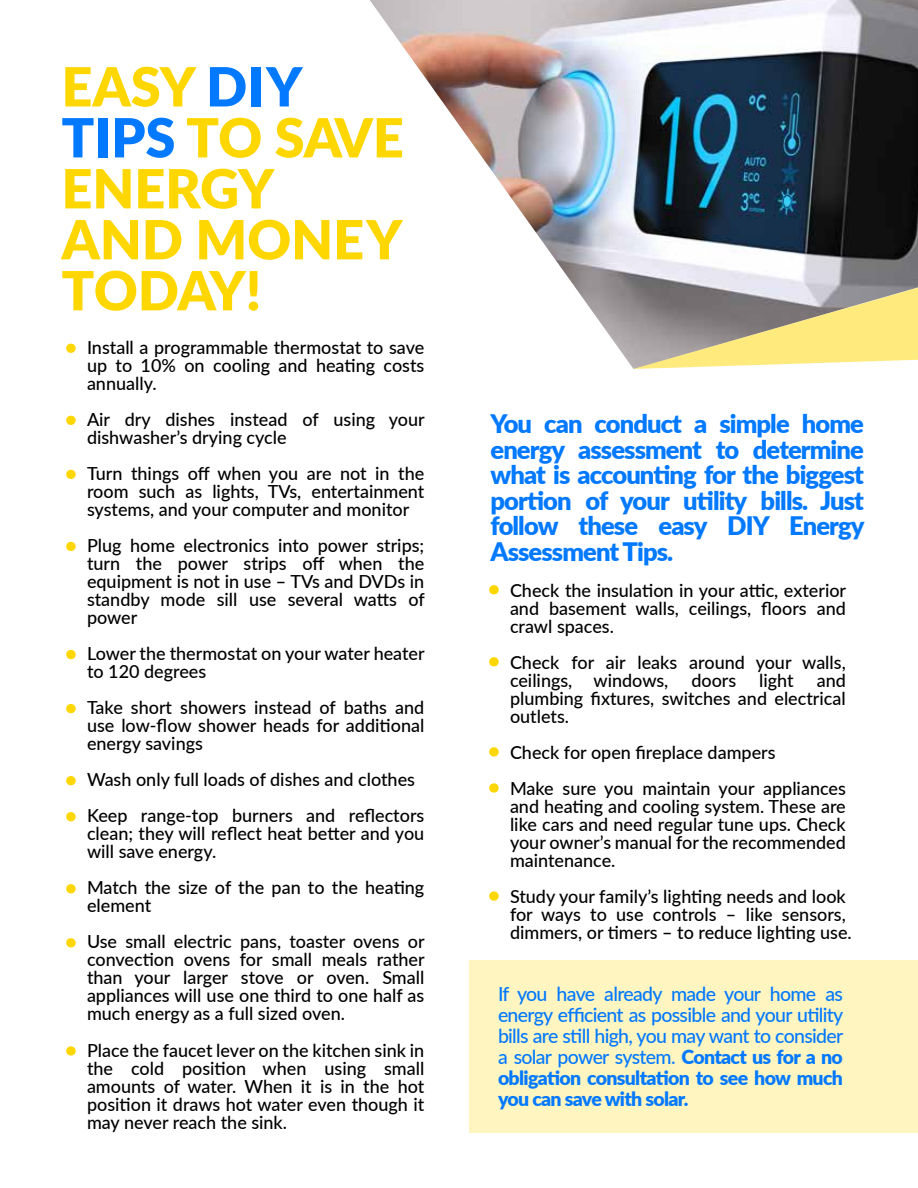
<style>
.page{position:relative;width:918px;height:1188px;background:#fff}
.page>*{position:absolute;margin:0;border:0;box-sizing:border-box;transform-origin:0 0}
.t1{font:900 54px/51px "Lato";color:#ffd700}
.t2{font:900 25.5px/25.5px "Lato";letter-spacing:-.035em;color:#0279ff;text-align:justify}
.t3{font:500 19.5px/21px "Lato";letter-spacing:-.035em;color:#0279ff;text-align:justify}
.t4{font:500 18px/18px "Lato";color:#000;text-align:justify}
.s1{color:#0279ff}
.s2{font-weight:900}
</style>
<div class="page">
<div style="left:470px;top:960px;width:448px;height:172px;background:#fff5c0"></div>
<img style="left:370px;top:0;width:548px;height:368px">
<svg style="left:633px;top:272px;width:285px;height:97px;background:#c5bb96"></svg>
<h1 class="t1" style="left:62px;top:59px;width:344px">EASY <span class="s1">DIY<br>TIPS</span> TO SAVE<br>ENERGY<br>AND MONEY<br>TODAY!</h1>
<h1 class="t1" style="left:64px;top:294px;width:14px;line-height:72px">. .</h1>
<h1 class="t1" style="left:64px;top:421px;width:14px;line-height:72px">. .</h1>
<h1 class="t1" style="left:64px;top:610px;width:14px;line-height:54px">. .</h1>
<h1 class="t1" style="left:64px;top:737px;width:14px">.</h1>
<h1 class="t1" style="left:64px;top:763px;width:14px;line-height:72px">. .</h1>
<h1 class="t1" style="left:64px;top:871px;width:14px;line-height:108.1px">. .</h1>
<p class="t4" style="left:87px;top:337px;width:339px">Install a programmable thermostat to save up to 10% on cooling and heating costs annually.</p>
<p class="t4" style="left:87px;top:410px;width:339px">Air dry dishes instead of using your dishwasher’s drying cycle</p>
<p class="t4" style="left:87px;top:464px;width:339px">Turn things off when you are not in the room such as lights, TVs, entertainment systems, and your computer and monitor</p>
<p class="t4" style="left:87px;top:536px;width:339px">Plug home electronics into power strips; turn the power strips off when the equipment is not in use – TVs and DVDs in standby mode sill use several watts of power</p>
<p class="t4" style="left:87px;top:644px;width:339px">Lower the thermostat on your water heater to 120 degrees</p>
<p class="t4" style="left:87px;top:698px;width:339px">Take short showers instead of baths and use low-flow shower heads for additional energy savings</p>
<p class="t4" style="left:87px;top:761px;width:339px;line-height:36px">Wash only full loads of dishes and clothes<br>Keep range-top burners and reflectors</p>
<p class="t4" style="left:87px;top:824px;width:339px">clean; they will reflect heat better and you will save energy.</p>
<p class="t4" style="left:87px;top:878px;width:339px">Match the size of the pan to the heating element</p>
<p class="t4" style="left:87px;top:932px;width:339px">Use small electric pans, toaster ovens or convection ovens for small meals rather than your larger stove or oven. Small appliances will use one third to one half as much energy as a full sized oven.</p>
<p class="t4" style="left:87px;top:1040px;width:339px">Place the faucet lever on the kitchen sink in the cold position when using small amounts of water. When it is in the hot position it draws hot water even though it may never reach the sink.</p>
<h2 class="t2" style="left:490px;top:410px;width:376px">You can conduct a simple home energy assessment to determine what is accounting for the biggest portion of your utility bills. Just follow these easy DIY Energy Assessment Tips.</h2>
<p class="t4" style="left:510px;top:580px;width:338px">Check the insulation in your attic, exterior and basement walls, ceilings, floors and crawl spaces.</p>
<p class="t4" style="left:510px;top:653px;width:337px">Check for air leaks around your walls, ceilings, windows,</p>
<h1 class="t1" style="left:487px;top:536px;width:14px;line-height:72px">. .</h1>
<p class="t4" style="left:510px;top:671px;width:337px;text-indent:307px">and plumbing fixtures, switches and electrical outlets.</p>
<p class="t4" style="left:510px;top:734px;width:337px;line-height:36px">Check for open fireplace dampers<br>Make sure you maintain your appliances</p>
<p class="t4" style="left:510px;top:797px;width:337px">and heating and cooling system. These are like cars and need regular tune ups. Check your owner’s manual for the recommended maintenance.</p>
<p class="t4" style="left:510px;top:887px;width:343px;text-align:left">Study your family’s lighting needs and look for ways to use controls – like sensors, dimmers, or timers – to reduce lighting use.</p>
<p class="t4" style="left:691px;top:671px;width:46px">doors</p>
<p class="t4" style="left:759px;top:671px;width:36px">light</p>
<h1 class="t1" style="left:487px;top:709px;width:14px">.</h1>
<h1 class="t1" style="left:487px;top:716px;width:14px;line-height:108.1px">. .</h1>
<p class="t3" style="left:498px;top:983px;width:347px">If you have already made your home as energy efficient as possible and your utility bills are still high, you may want to consider a solar power system. <span class="s2">Contact us for a no obligation consultation to see how much you can save with solar.</span></p>
</div>
